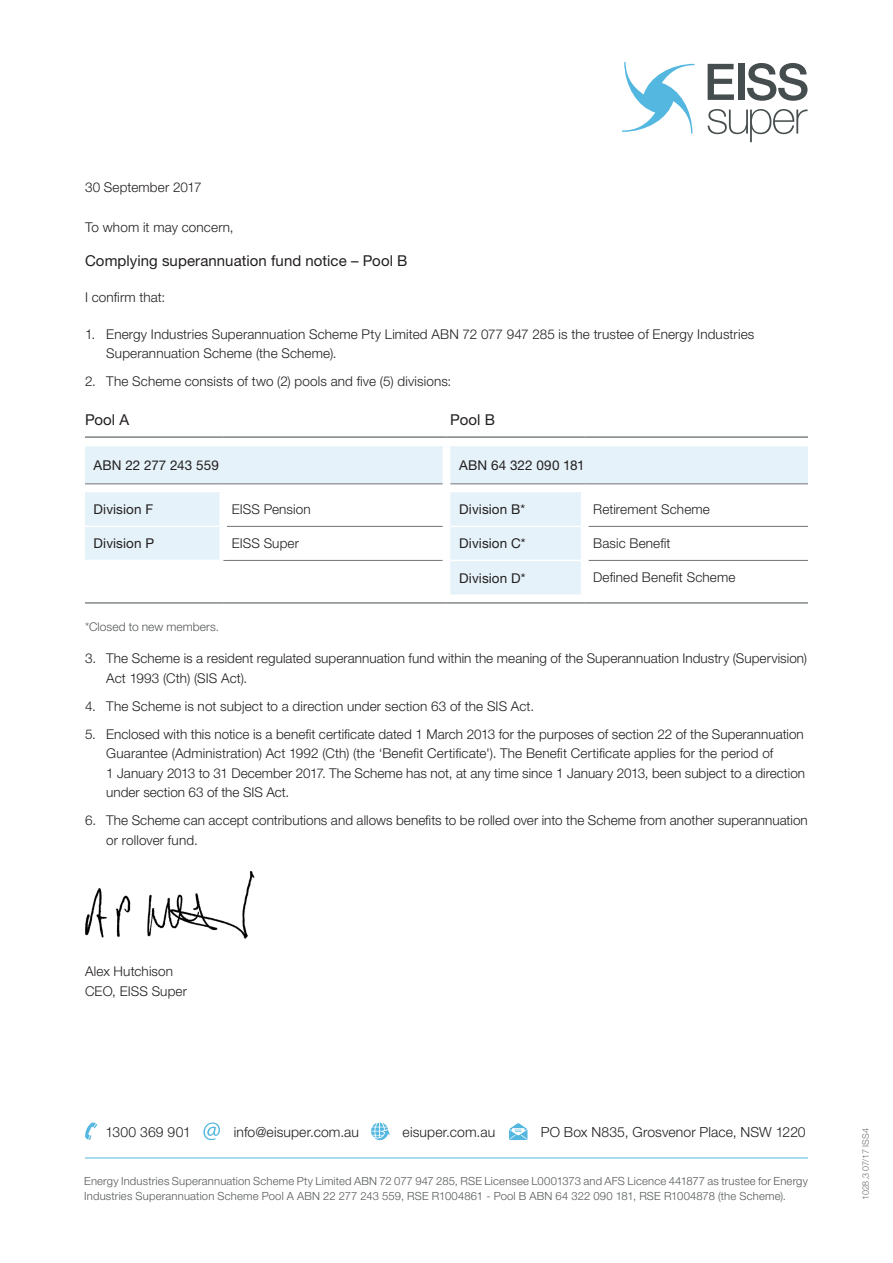
<style>
.page{position:relative;width:893px;height:1263px;background:#fff}
.page>*{position:absolute;margin:0;border:0;box-sizing:border-box;transform-origin:0 0}
.TABLE_header{font:15px "Helvetica Neue LT Std";letter-spacing:.005em;color:#231f20}
.address{font:300 13.95px "Helvetica Neue LT Std";letter-spacing:.01em;color:#231f20}
.body{font:300 13.5px/19.5px "Helvetica Neue LT Std";letter-spacing:.005em;color:#231f20}
.TABLE_head{font:13.5px "Helvetica Neue LT Std";letter-spacing:.01em;color:#231f20}
.TABLE_copy{font:300 13.5px "Helvetica Neue LT Std";letter-spacing:.01em;color:#231f20}
.disclaimer{font:300 12px "Helvetica Neue LT Std";letter-spacing:.005em;color:#555859}
.TCs{font:300 11.25px/14.2px "Helvetica Neue LT Std";letter-spacing:.015em;color:#555859}
.code{font:300 9px "Helvetica Neue LT Std";letter-spacing:-.005em;color:#727273}
</style>
<div class="page">
<svg style="left:85px;top:436px;width:723px;height:1px"></svg>
<svg style="left:85px;top:594px;width:723px;height:9px"></svg>
<svg style="left:85px;top:446px;width:723px;height:148px"></svg>
<hr style="left:450px;top:526px;width:131px;height:1px;background:#fff">
<hr style="left:450px;top:560px;width:131px;height:1px;background:#fff">
<hr style="left:588px;top:526px;width:220px;height:1px;background:#727273">
<hr style="left:588px;top:560px;width:220px;height:1px;background:#727273">
<hr style="left:223px;top:560px;width:220px;height:1px;background:#727273">
<hr style="left:85px;top:560px;width:138px;height:1px;background:#fff">
<div style="left:443px;top:403px;width:7px;height:34px;background:#fff"></div>
<hr style="left:85px;top:484px;width:138px;height:1px;background:#727273">
<hr style="left:223px;top:484px;width:220px;height:1px;background:#727273">
<hr style="left:450px;top:484px;width:135px;height:1px;background:#727273">
<hr style="left:585px;top:484px;width:223px;height:1px;background:#727273">
<div style="left:219px;top:492px;width:8px;height:34px;background:#fff"></div>
<div style="left:219px;top:526px;width:8px;height:34px;background:#fff"></div>
<div style="left:443px;top:492px;width:7px;height:34px;background:#fff"></div>
<div style="left:581px;top:492px;width:7px;height:34px;background:#fff"></div>
<div style="left:443px;top:526px;width:7px;height:34px;background:#fff"></div>
<div style="left:581px;top:526px;width:7px;height:34px;background:#fff"></div>
<div style="left:219px;top:561px;width:8px;height:33px;background:#fff"></div>
<div style="left:443px;top:560px;width:7px;height:34px;background:#fff"></div>
<div style="left:581px;top:560px;width:7px;height:34px;background:#fff"></div>
<div style="left:219px;top:594px;width:8px;height:9px;background:#fff"></div>
<div style="left:443px;top:594px;width:7px;height:9px;background:#fff"></div>
<div style="left:581px;top:594px;width:7px;height:9px;background:#fff"></div>
<div style="left:443px;top:446px;width:7px;height:38px;background:#fff"></div>
<div style="left:443px;top:484px;width:7px;height:8px;background:#fff"></div>
<hr style="left:85px;top:603px;width:138px;height:1px;background:#464d4e">
<hr style="left:223px;top:603px;width:223px;height:1px;background:#464d4e">
<hr style="left:446px;top:603px;width:139px;height:1px;background:#464d4e">
<hr style="left:585px;top:603px;width:223px;height:1px;background:#464d4e">
<hr style="left:85px;top:437px;width:138px;height:1px;background:#464d4e">
<hr style="left:223px;top:437px;width:223px;height:1px;background:#464d4e">
<hr style="left:446px;top:437px;width:139px;height:1px;background:#464d4e">
<hr style="left:585px;top:437px;width:223px;height:1px;background:#464d4e">
<hr style="left:227px;top:526px;width:216px;height:1px;background:#727273">
<hr style="left:85px;top:526px;width:134px;height:1px;background:#fff">
<img style="left:85px;top:871px;width:170px;height:68px">
<svg style="left:622px;top:62px;width:72px;height:72px"></svg>
<svg style="left:708px;top:109px;width:99px;height:33px"></svg>
<svg style="left:708px;top:64px;width:26px;height:36px"></svg>
<div style="left:738px;top:64px;width:6px;height:36px;background:#464d4e"></div>
<svg style="left:747px;top:63px;width:60px;height:38px"></svg>
<svg style="left:85px;top:1122px;width:12px;height:18px"></svg>
<svg style="left:203px;top:1122px;width:17px;height:18px"></svg>
<svg style="left:371px;top:1122px;width:19px;height:18px"></svg>
<svg style="left:509px;top:1123px;width:18px;height:17px"></svg>
<hr style="left:85px;top:1157px;width:723px;height:1px;background:#54b7df">
<p class="body" style="left:85px;top:178px;width:118px">30 September 2017</p>
<p class="body" style="left:85px;top:217px;width:150px">To whom it may concern,</p>
<p class="TABLE_header" style="left:85px;top:251px;width:324px">Complying superannuation fund notice – Pool B</p>
<p class="body" style="left:85px;top:287px;width:82px">I confirm that:</p>
<p class="body" style="left:106px;top:324px;width:650px;text-indent:-21px">1. Energy Industries Superannuation Scheme Pty Limited ABN 72 077 947 285 is the trustee of Energy Industries<br>Superannuation Scheme (the Scheme).</p>
<p class="body" style="left:85px;top:371px;width:368px">2. The Scheme consists of two (2) pools and five (5) divisions:</p>
<p class="TABLE_header" style="left:85px;top:411px;width:46px">Pool A</p>
<p class="TABLE_header" style="left:450px;top:411px;width:46px">Pool B</p>
<p class="TABLE_head" style="left:94px;top:457px;width:127px">ABN 22 277 243 559</p>
<p class="TABLE_head" style="left:459px;top:457px;width:127px">ABN 64 322 090 181</p>
<p class="TABLE_head" style="left:94px;top:501px;width:61px">Division F</p>
<p class="TABLE_copy" style="left:232px;top:501px;width:81px">EISS Pension</p>
<p class="TABLE_head" style="left:459px;top:501px;width:67px">Division B*</p>
<p class="TABLE_copy" style="left:593px;top:501px;width:118px">Retirement Scheme</p>
<p class="TABLE_head" style="left:94px;top:535px;width:62px">Division P</p>
<p class="TABLE_copy" style="left:232px;top:535px;width:69px">EISS Super</p>
<p class="TABLE_head" style="left:459px;top:535px;width:68px">Division C*</p>
<p class="TABLE_copy" style="left:593px;top:535px;width:79px">Basic Benefit</p>
<p class="TABLE_head" style="left:459px;top:570px;width:68px">Division D*</p>
<p class="TABLE_copy" style="left:593px;top:569px;width:144px">Defined Benefit Scheme</p>
<p class="disclaimer" style="left:85px;top:619px;width:136px">*Closed to new members.</p>
<p class="body" style="left:106px;top:648px;width:702px;text-indent:-21px">3. The Scheme is a resident regulated superannuation fund within the meaning of the Superannuation Industry (Supervision)<br>Act 1993 (Cth) (SIS Act).</p>
<p class="body" style="left:85px;top:696px;width:451px">4. The Scheme is not subject to a direction under section 63 of the SIS Act.</p>
<p class="body" style="left:106px;top:724px;width:700px;text-indent:-21px">5. Enclosed with this notice is a benefit certificate dated 1 March 2013 for the purposes of section 22 of the Superannuation Guarantee (Administration) Act 1992 (Cth) (the ‘Benefit Certificate'). The Benefit Certificate applies for the period of<br>1 January 2013 to 31 December 2017. The Scheme has not, at any time since 1 January 2013, been subject to a direction under section 63 of the SIS Act.</p>
<p class="body" style="left:106px;top:810px;width:703px;text-indent:-21px">6. The Scheme can accept contributions and allows benefits to be rolled over into the Scheme from another superannuation or rollover fund.</p>
<p class="body" style="left:85px;top:961px;width:104px">Alex Hutchison<br>CEO, EISS Super</p>
<p class="address" style="left:106px;top:1123px;width:87px">1300 369 901</p>
<p class="address" style="left:234px;top:1123px;width:127px">info@eisuper.com.au</p>
<p class="address" style="left:403px;top:1123px;width:94px">eisuper.com.au</p>
<p class="address" style="left:541px;top:1123px;width:266px">PO Box N835, Grosvenor Place, NSW 1220</p>
<p class="TCs" style="left:84px;top:1174px;width:725px">Energy Industries Superannuation Scheme Pty Limited ABN 72 077 947 285, RSE Licensee L0001373 and AFS Licence 441877 as trustee for Energy<br>Industries Superannuation Scheme Pool A ABN 22 277 243 559, RSE R1004861 - Pool B ABN 64 322 090 181, RSE R1004878 (the Scheme).</p>
<p class="code" style="left:860px;top:1200px;width:73px;rotate:-90deg">1028.3 07/17 ISS4</p>
</div>
